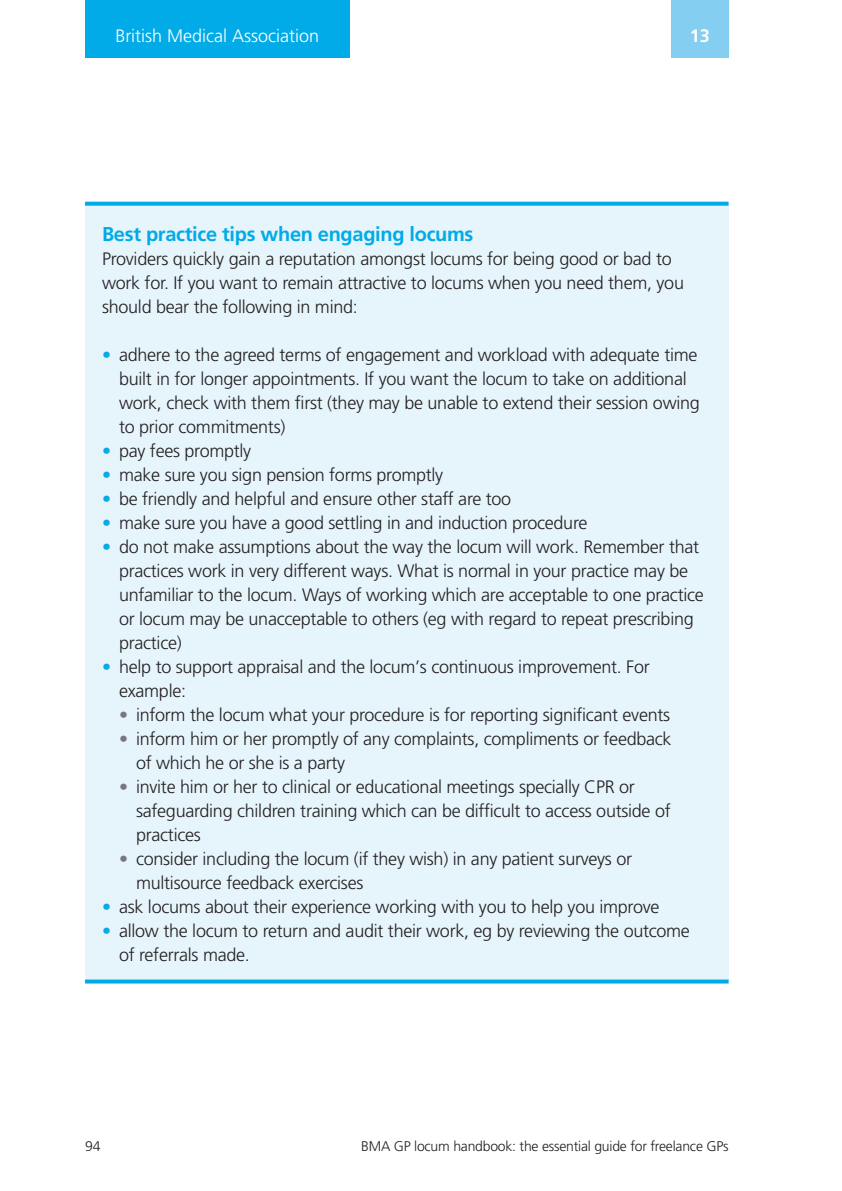
<style>
.page{position:relative;width:842px;height:1191px;background:#fff}
.page>*{position:absolute;margin:0;border:0;box-sizing:border-box;transform-origin:0 0}
.t1{font:700 20px "Frutiger";letter-spacing:-.015em;color:#00abe7}
.t2{font:300 18px/24px "Frutiger";letter-spacing:-.015em;color:#231f20}
.t3{font:300 18px "Frutiger";color:#fff}
.t4{font:700 18px "Frutiger";color:#fff}
.t5{font:300 14px "Frutiger";letter-spacing:-.015em;color:#231f20}
.s1{color:#00abe7}
.s2{color:#76787b}
</style>
<div class="page">
<div style="left:85px;top:205px;width:644px;height:776px;background:#e6f4fb"></div>
<svg style="left:85px;top:979px;width:644px;height:4px;background:#1eb4e9"></svg>
<svg style="left:85px;top:202px;width:644px;height:4px;background:#12b0e8"></svg>
<div style="left:85px;top:0;width:264px;height:58px;background:#00abe7"></div>
<div style="left:671px;top:0;width:58px;height:58px;background:#84cef2"></div>
<p class="t3" style="left:115px;top:28px;width:205px">British Medical Association</p>
<p class="t4" style="left:690px;top:28px;width:21px">13</p>
<p class="t1" style="left:102px;top:226px;width:373px">Best practice tips when engaging locums</p>
<p class="t2" style="left:102px;top:248px;width:583px">Providers quickly gain a reputation amongst locums for being good or bad to work for. If you want to remain attractive to locums when you need them, you should bear the following in mind:</p>
<p class="t2" style="left:119px;top:344px;width:582px;text-indent:-17px"><span class="s1">•</span> adhere to the agreed terms of engagement and workload with adequate time built in for longer appointments. If you want the locum to take on additional work, check with them first (they may be unable to extend their session owing to prior commitments)</p>
<p class="t2" style="left:102px;top:440px;width:151px"><span class="s1">•</span> pay fees promptly</p>
<p class="t2" style="left:102px;top:464px;width:343px"><span class="s1">•</span> make sure you sign pension forms promptly</p>
<p class="t2" style="left:102px;top:488px;width:411px"><span class="s1">•</span> be friendly and helpful and ensure other staff are too</p>
<p class="t2" style="left:102px;top:512px;width:487px"><span class="s1">•</span> make sure you have a good settling in and induction procedure</p>
<p class="t2" style="left:119px;top:536px;width:586px;text-indent:-17px"><span class="s1">•</span> do not make assumptions about the way the locum will work. Remember that practices work in very different ways. What is normal in your practice may be unfamiliar to the locum. Ways of working which are acceptable to one practice or locum may be unacceptable to others (eg with regard to repeat prescribing practice)</p>
<p class="t2" style="left:119px;top:656px;width:532px;text-indent:-17px"><span class="s1">•</span> help to support appraisal and the locum’s continuous improvement. For example:</p>
<p class="t2" style="left:119px;top:704px;width:553px"><span class="s2">•</span> inform the locum what your procedure is for reporting significant events</p>
<p class="t2" style="left:136px;top:728px;width:537px;text-indent:-17px"><span class="s2">•</span> inform him or her promptly of any complaints, compliments or feedback of which he or she is a party</p>
<p class="t2" style="left:136px;top:776px;width:536px;text-indent:-17px"><span class="s2">•</span> invite him or her to clinical or educational meetings specially CPR or safeguarding children training which can be difficult to access outside of practices</p>
<p class="t2" style="left:136px;top:848px;width:497px;text-indent:-17px"><span class="s2">•</span> consider including the locum (if they wish) in any patient surveys or multisource feedback exercises</p>
<p class="t2" style="left:102px;top:896px;width:559px"><span class="s1">•</span> ask locums about their experience working with you to help you improve</p>
<p class="t2" style="left:119px;top:920px;width:572px;text-indent:-17px"><span class="s1">•</span> allow the locum to return and audit their work, eg by reviewing the outcome of referrals made.</p>
<p class="t5" style="left:85px;top:1140px;width:17px">94</p>
<p class="t5" style="left:361px;top:1140px;width:369px">BMA GP locum handbook: the essential guide for freelance GPs</p>
</div>
